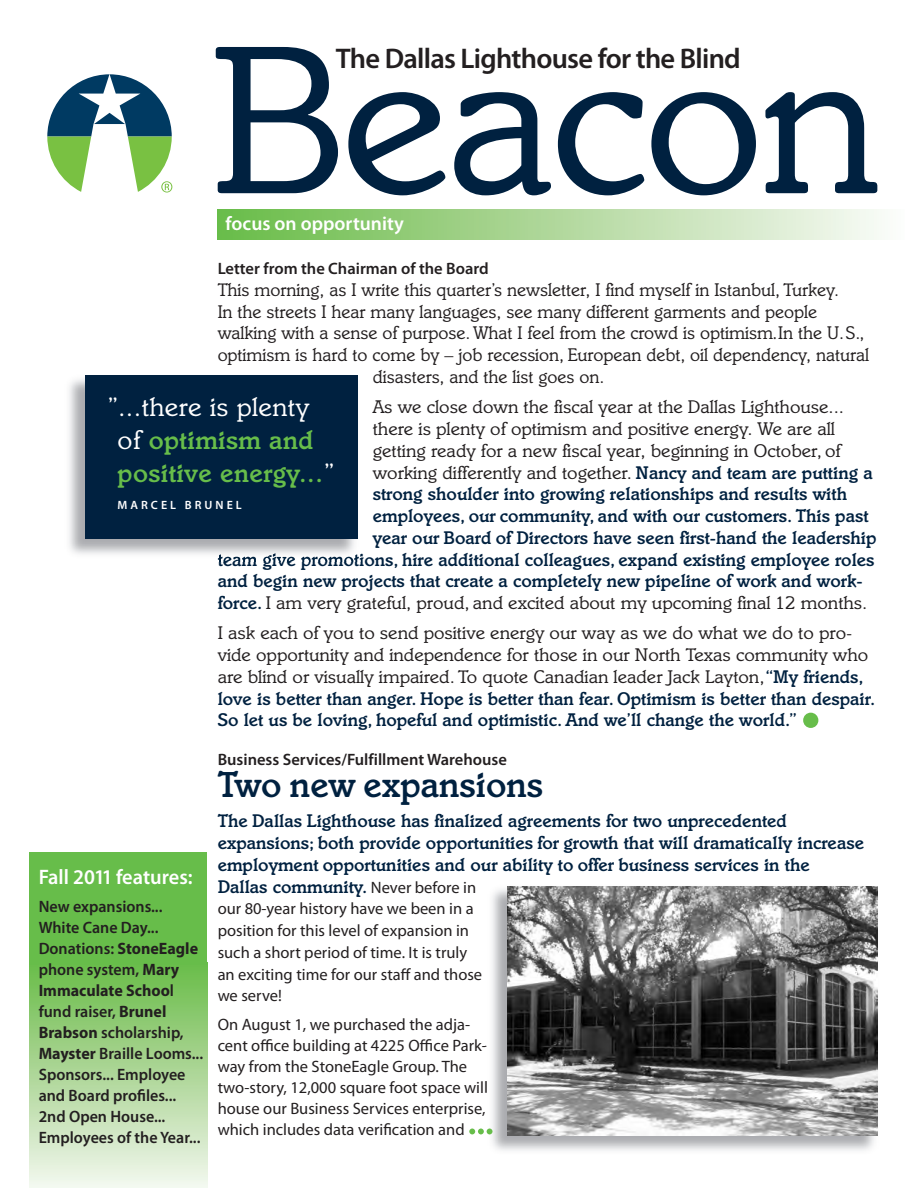
<style>
.page{position:relative;width:918px;height:1188px;background:#fff}
.page>*{position:absolute;margin:0;border:0;box-sizing:border-box;transform-origin:0 0}
.t1{font:216px "Italia";letter-spacing:-.015em;color:#002140}
.t2{font:700 58.5px "Myriad Pro";color:#67bd4a}
.t3{font:57px "Italia";color:#67bd4a}
.t4{font:500 37.5px "Italia";color:#002140}
.t5{font:600 28.5px "Myriad Pro";letter-spacing:-.025em;color:#231f20}
.t6{font:500 27px/33px "Italia";letter-spacing:.015em;color:#67bd4a}
.t7{font:600 21px "Myriad Pro";color:#fff}
.t8{font:600 19.5px "Myriad Pro";color:#fff}
.t9{font:18.75px/21.8px "Italia";color:#231f20}
.t10{font:500 18.75px/21.8px "Italia";color:#002140}
.t11{font:18.75px "Italia";color:#231f20;scale:.96 1}
.t12{font:16.5px/21px "Myriad Pro";color:#231f20}
.t13{font:600 16.5px/21px "Myriad Pro";color:#231f20}
.t14{font:600 12px "Myriad Pro";letter-spacing:.25em;color:#fff}
.s1{font-family:"Myriad Pro";font-size:16.5px}
.s2{font-weight:500;color:#002140}
.s3{font-weight:400;color:#fff}
.s4{font-weight:700}
.s5{font-family:"Myriad Pro";font-weight:400;font-size:16.5px;color:#231f20}
</style>
<div class="page">
<div style="left:30px;top:962px;width:177px;height:226px;background:linear-gradient(to bottom,#69ba46,#f2f6ed)"></div>
<div style="left:218px;top:209px;width:686px;height:30px;background:linear-gradient(to right,#68ba46,#fbfaf7)"></div>
<img style="left:485px;top:886px;width:393px;height:265px">
<img style="left:508px;top:886px;width:369px;height:250px">
<img style="left:69px;top:379px;width:292px;height:182px">
<img style="left:218px;top:554px;width:58px;height:7px">
<div style="left:85px;top:375px;width:273px;height:164px;background:#002140"></div>
<div style="left:30px;top:852px;width:177px;height:113px;background:#67bd4a"></div>
<svg style="left:47px;top:74px;width:125px;height:119px"></svg>
<h1 class="t1" style="left:213px;top:41px;width:669px">Beacon</h1>
<h3 class="t5" style="left:336px;top:47px;width:406px">The Dallas Lighthouse for the Blind</h3>
<p class="t8" style="left:226px;top:217px;width:180px">focus on opportunity</p>
<p class="t13" style="left:218px;top:259px;width:273px">Letter from the Chairman of the Board</p>
<p class="t11" style="left:218px;top:283px;width:649px">This morning, as I write this quarter’s newsletter, I find myself in Istanbul, Turkey.</p>
<p class="t11" style="left:218px;top:304px;width:626px">In the streets I hear many languages, see many different garments and people</p>
<p class="t11" style="left:218px;top:326px;width:675px">walking with a sense of purpose. What I feel from the crowd is optimism<span class="s1">.</span> In the U. S.,</p>
<p class="t11" style="left:218px;top:348px;width:680px">optimism is hard to come by – job recession, European debt, oil dependency, natural</p>
<p class="t11" style="left:373px;top:370px;width:243px">disasters, and the list goes on.</p>
<p class="t9" style="left:373px;top:398px;width:473px">As we close down the fiscal year at the Dallas Lighthouse...</p>
<p class="t9" style="left:373px;top:420px;width:464px">there is plenty of optimism and positive energy. We are all</p>
<p class="t9" style="left:373px;top:441px;width:470px">getting ready for a new fiscal year, beginning in October, of</p>
<p class="t9" style="left:373px;top:463px;width:501px">working differently and together. <span class="s2">Nancy and team are putting a</span></p>
<p class="t10" style="left:373px;top:485px;width:476px">strong shoulder into growing relationships and results with</p>
<p class="t10" style="left:373px;top:507px;width:497px">employees, our community, and with our customers. This past</p>
<p class="t10" style="left:373px;top:528px;width:505px">year our Board of Directors have seen first-hand the leadership</p>
<p class="t10" style="left:218px;top:550px;width:658px">team give promotions, hire additional colleagues, expand existing employee roles</p>
<p class="t10" style="left:218px;top:572px;width:647px">and begin new projects that create a completely new pipeline of work and work-</p>
<p class="t9" style="left:218px;top:594px;width:651px"><span class="s2">force.</span> I am very grateful, proud, and excited about my upcoming final 12 months.</p>
<p class="t9" style="left:218px;top:624px;width:659px">I ask each of you to send positive energy our way as we do what we do to pro&shy;vide opportunity and independence for those in our North Texas community who are blind or visually impaired. To quote Canadian leader Jack Layton, <span class="s2">“My friends, love is better than anger. Hope is better than fear. Optimism is better than despair.<br>So let us be loving, hopeful and optimistic. And we’ll change the world.”</span></p>
<h3 class="t6" style="left:118px;top:393px;width:218px;text-indent:-11px"><span class="s3">”...there is plenty of</span> optimism and positive energy...<span class="s3">”</span></h3>
<p class="t14" style="left:118px;top:501px;width:126px">MARCEL BRUNEL</p>
<h2 class="t2" style="left:801px;top:694px;width:21px">•</h2>
<p class="t7" style="left:39px;top:869px;width:155px">Fall 2011 features:</p>
<p class="t13" style="left:39px;top:897px;width:166px">New expansions...<br>White Cane Day...<br>Donations: <span class="s4">StoneEagle </span>phone system, <span class="s4">Mary<br>Immaculate Schoo</span>l fund raiser, <span class="s4">Brunel<br>Brabson</span> scholarship,<br><span class="s4">Mayster</span> Braille Looms...<br>Sponsors... Employee and Board profiles...<br>2nd Open House...<br>Employees of the Year...</p>
<p class="t13" style="left:218px;top:751px;width:291px">Business Services/Fulfillment Warehouse</p>
<h3 class="t4" style="left:218px;top:771px;width:327px">Two new expansions</h3>
<p class="t10" style="left:218px;top:812px;width:648px">The Dallas Lighthouse has finalized agreements for two unprecedented expansions; both provide opportunities for growth that will dramatically increase employment opportunities and our ability to offer business services in the Dallas community. <span class="s5">Never before in</span></p>
<p class="t12" style="left:218px;top:899px;width:266px;line-height:21.8px">our 80-year history have we been in a position for this level of expansion in such a short period of time. It is truly an exciting time for our staff and those we serve!</p>
<p class="t12" style="left:218px;top:1015px;width:272px">On August 1, we purchased the adja&shy;cent office building at 4225 Office Park&shy;way from the StoneEagle Group. The two-story, 12,000 square foot space will house our Business Services enterprise, which includes data verification and</p>
<h3 class="t3" style="left:464px;top:1094px;width:35px">...</h3>
</div>
